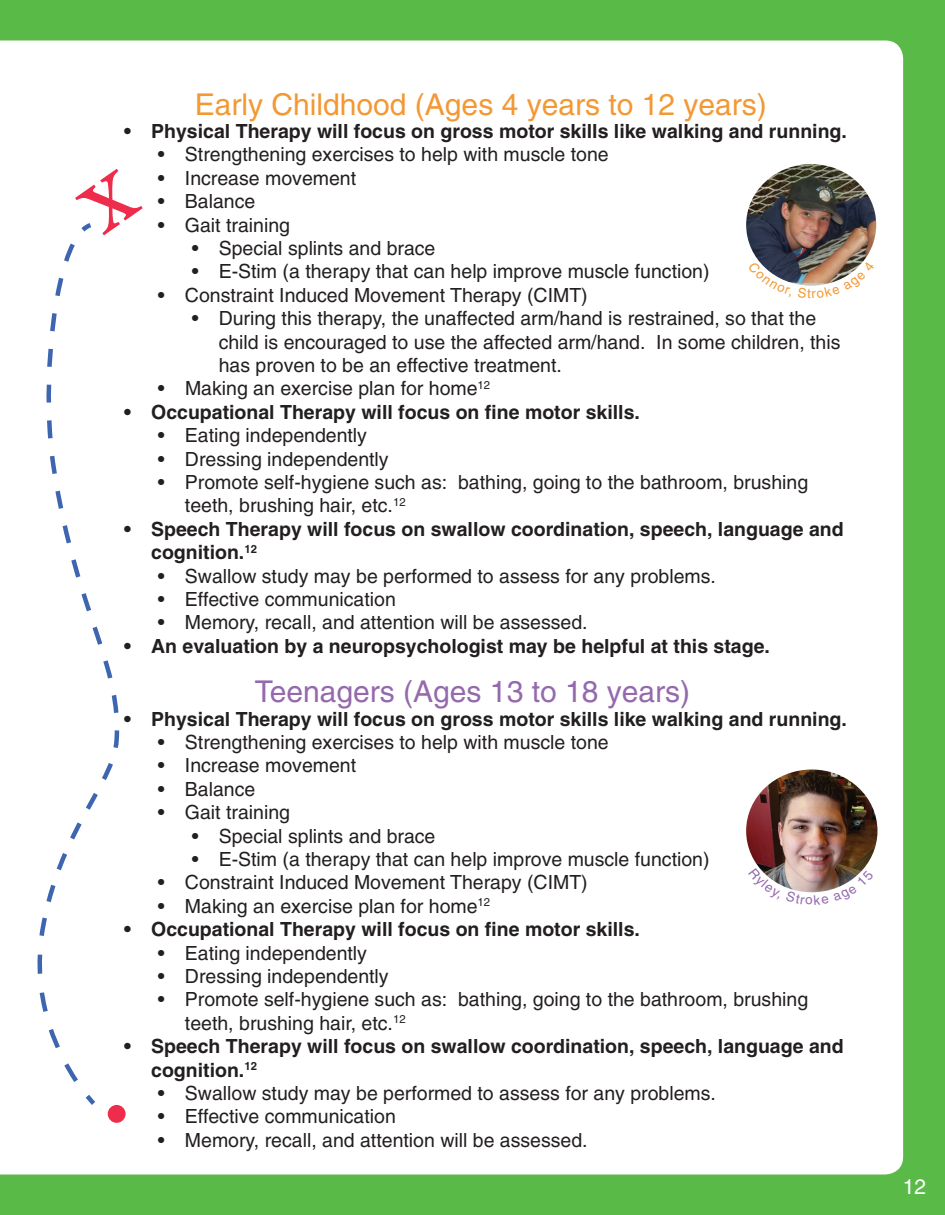
<style>
.page{position:relative;width:945px;height:1215px;background:#59ba47}
.page>*{position:absolute;margin:0;border:0;box-sizing:border-box;transform-origin:0 0}
.t1{font:30px "Helvetica";color:#f39833}
.t2{font:30px "Helvetica";color:#9469ad}
.t3{font:21px "Helvetica";color:#fff}
.t4{font:19.5px/23.4px "Helvetica";color:#231f20}
.t5{font:700 19.5px/23.4px "Helvetica";color:#231f20}
</style>
<div class="page">
<div style="left:0;top:40px;width:903px;height:1134px;background:#fff"></div>
<img style="left:746px;top:164px;width:130px;height:122px">
<img style="left:746px;top:770px;width:132px;height:122px">
<svg style="left:35px;top:940px;width:2px;height:147px"></svg>
<div style="left:37px;top:220px;width:84px;height:888px;background:#fff"></div>
<div style="left:108px;top:1105px;width:18px;height:18px;background:#ed2d4b;border-radius:50%"></div>
<svg style="left:748px;top:261px;width:43px;height:36px;background:#c5c8ce"></svg>
<svg style="left:798px;top:261px;width:77px;height:37px;background:#d3c8bf"></svg>
<svg style="left:748px;top:868px;width:32px;height:32px"></svg>
<svg style="left:786px;top:870px;width:88px;height:35px;background:#d5cac7"></svg>
<div style="left:45px;top:169px;width:99px;height:274px;background:#fff"></div>
<h1 class="t1" style="left:195px;top:87px;width:573px">Early Childhood (Ages 4 years to 12 years)</h1>
<p class="t5" style="left:124px;top:119px;width:724px">• Physical Therapy will focus on gross motor skills like walking and running.</p>
<p class="t4" style="left:158px;top:143px;width:452px">• Strengthening exercises to help with muscle tone</p>
<p class="t4" style="left:158px;top:166px;width:200px">• Increase movement</p>
<p class="t4" style="left:158px;top:190px;width:99px">• Balance</p>
<p class="t4" style="left:158px;top:213px;width:134px">• Gait training</p>
<p class="t4" style="left:192px;top:236px;width:245px">• Special splints and brace</p>
<p class="t4" style="left:192px;top:260px;width:519px">• E-Stim (a therapy that can help improve muscle function)</p>
<p class="t4" style="left:158px;top:283px;width:431px">• Constraint Induced Movement Therapy (CIMT)</p>
<p class="t4" style="left:219px;top:307px;width:623px;text-indent:-27px">• During this therapy, the unaffected arm/hand is restrained, so that the child is encouraged to use the affected arm/hand. In some children, this has proven to be an effective treatment.</p>
<p class="t4" style="left:158px;top:377px;width:334px">• Making an exercise plan for home<sup>12</sup></p>
<p class="t5" style="left:124px;top:400px;width:517px">• Occupational Therapy will focus on fine motor skills.</p>
<p class="t4" style="left:158px;top:424px;width:211px">• Eating independently</p>
<p class="t4" style="left:158px;top:447px;width:232px">• Dressing independently</p>
<p class="t4" style="left:185px;top:470px;width:625px;text-indent:-27px">• Promote self-hygiene such as: bathing, going to the bathroom, brushing teeth, brushing hair, etc.<sup>12</sup></p>
<p class="t5" style="left:151px;top:517px;width:694px;text-indent:-27px">• Speech Therapy will focus on swallow coordination, speech, language and cognition.<sup>12</sup></p>
<p class="t4" style="left:158px;top:564px;width:560px">• Swallow study may be performed to assess for any problems.</p>
<p class="t4" style="left:158px;top:587px;width:239px">• Effective communication</p>
<p class="t4" style="left:158px;top:611px;width:431px">• Memory, recall, and attention will be assessed.</p>
<p class="t5" style="left:124px;top:634px;width:647px">• An evaluation by a neuropsychologist may be helpful at this stage.</p>
<h1 class="t2" style="left:255px;top:674px;width:437px">Teenagers (Ages 13 to 18 years)</h1>
<p class="t5" style="left:124px;top:707px;width:724px">• Physical Therapy will focus on gross motor skills like walking and running.</p>
<p class="t4" style="left:158px;top:730px;width:452px">• Strengthening exercises to help with muscle tone</p>
<p class="t4" style="left:158px;top:754px;width:200px">• Increase movement</p>
<p class="t4" style="left:158px;top:777px;width:99px">• Balance</p>
<p class="t4" style="left:158px;top:801px;width:134px">• Gait training</p>
<p class="t4" style="left:192px;top:824px;width:245px">• Special splints and brace</p>
<p class="t4" style="left:192px;top:847px;width:519px">• E-Stim (a therapy that can help improve muscle function)</p>
<p class="t4" style="left:158px;top:871px;width:431px">• Constraint Induced Movement Therapy (CIMT)</p>
<p class="t4" style="left:158px;top:894px;width:334px">• Making an exercise plan for home<sup>12</sup></p>
<p class="t5" style="left:124px;top:917px;width:517px">• Occupational Therapy will focus on fine motor skills.</p>
<p class="t4" style="left:158px;top:941px;width:211px">• Eating independently</p>
<p class="t4" style="left:158px;top:964px;width:232px">• Dressing independently</p>
<p class="t4" style="left:185px;top:988px;width:625px;text-indent:-27px">• Promote self-hygiene such as: bathing, going to the bathroom, brushing teeth, brushing hair, etc.<sup>12</sup></p>
<p class="t5" style="left:151px;top:1034px;width:694px;text-indent:-27px">• Speech Therapy will focus on swallow coordination, speech, language and cognition.<sup>12</sup></p>
<p class="t4" style="left:158px;top:1081px;width:560px">• Swallow study may be performed to assess for any problems.</p>
<p class="t4" style="left:158px;top:1105px;width:239px">• Effective communication</p>
<p class="t4" style="left:158px;top:1128px;width:431px">• Memory, recall, and attention will be assessed.</p>
<p class="t3" style="left:903px;top:1174px;width:25px">12</p>
</div>
